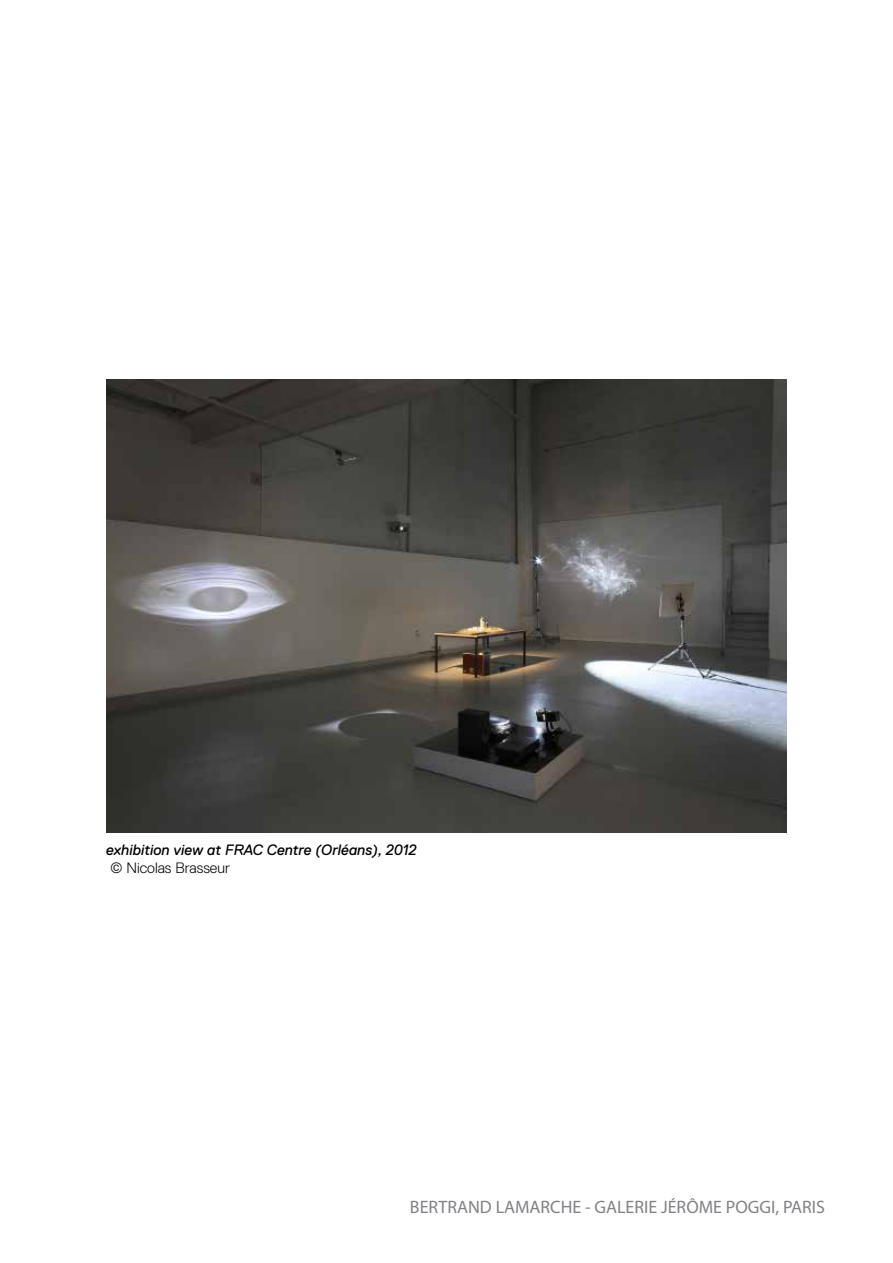
<style>
.page{position:relative;width:893px;height:1263px;background:#fff}
.page>*{position:absolute;margin:0;border:0;box-sizing:border-box;transform-origin:0 0}
.t1{font:18px "Myriad Pro";color:#808285}
.t2{font:italic 15px "Replica Pro";color:#000}
.t3{font:300 15px "Replica Pro";color:#000}
</style>
<div class="page">
<img style="left:106px;top:379px;width:681px;height:454px">
<p class="t2" style="left:106px;top:842px;width:312px">exhibition view at FRAC Centre (Orléans), 2012</p>
<p class="t3" style="left:110px;top:860px;width:122px">© Nicolas Brasseur</p>
<p class="t1" style="left:410px;top:1195px;width:416px">BERTRAND LAMARCHE - GALERIE JÉRÔME POGGI, PARIS</p>
</div>
